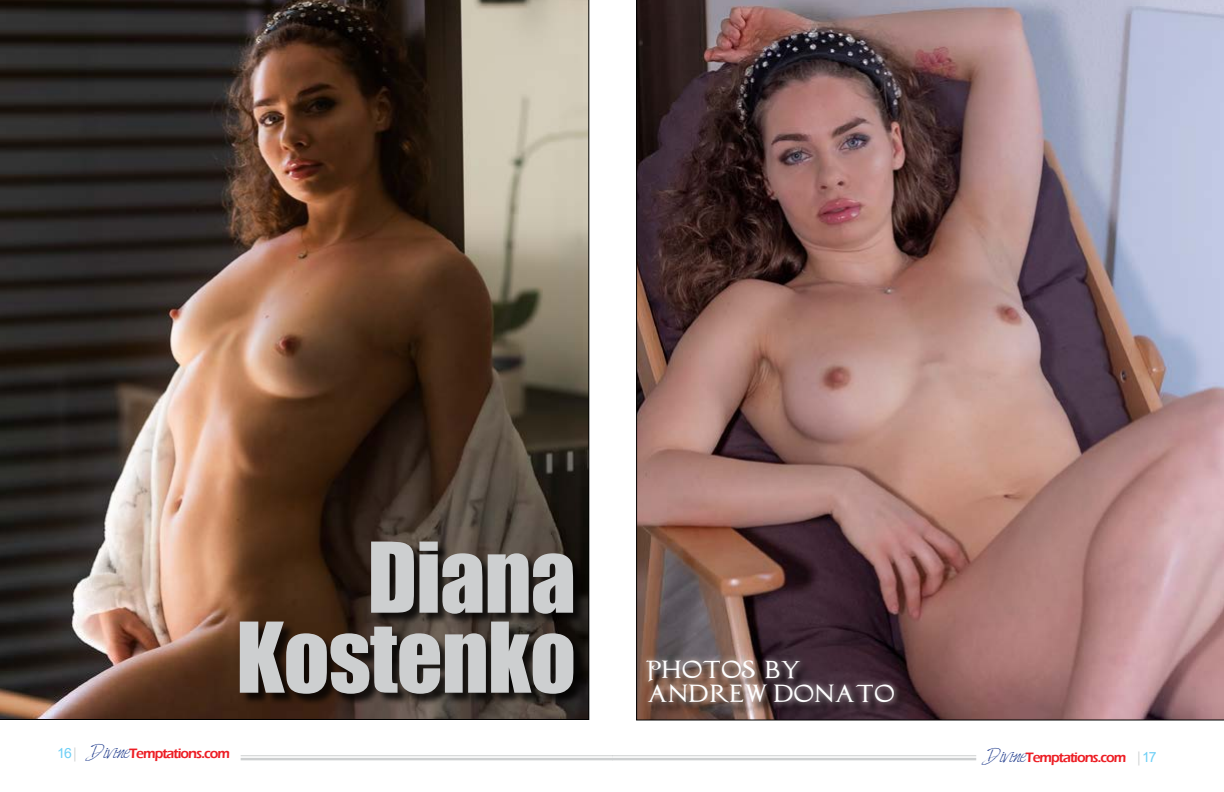
<style>
.page{position:relative;width:1224px;height:792px;background:#fff}
.page>*{position:absolute;margin:0;border:0;box-sizing:border-box;transform-origin:0 0}
.t1{font:90px/80px "Impact";letter-spacing:-.01em;color:#cdcfd0;text-align:right}
.t2{font:21.8px/24px "Princes SANDTHEFROG";letter-spacing:-.03em;color:#fff;scale:1.1 1}
.t3{font:600 14px "Eras ITC";letter-spacing:-.07em;color:#ed1d24}
.s1{font-family:"Arial";font-weight:400;color:#6dcff6}
.s2{font-family:"Minion Pro";font-weight:400;color:#cdcfd0}
.s3{font-family:"Harabara Hand";font-weight:400;font-size:16px;color:#25408f}
</style>
<div class="page">
<hr style="left:241px;top:755px;width:372px;height:1px;background:#cdcfd0">
<hr style="left:241px;top:758px;width:372px;height:2px;background:#cdcfd0">
<hr style="left:612px;top:755px;width:364px;height:1px;background:#cdcfd0">
<hr style="left:612px;top:758px;width:364px;height:2px;background:#cdcfd0">
<img style="left:0;top:0;width:589px;height:720px">
<div style="left:241px;top:543px;width:345px;height:162px;background:#000;opacity:.75"></div>
<img style="left:636px;top:0;width:588px;height:720px">
<div style="left:648px;top:661px;width:258px;height:54px;background:#000;opacity:.75"></div>
<div style="left:640px;top:653px;width:260px;height:56px;background:#fff;opacity:.75"></div>
<h1 class="t1" style="left:236px;top:535px;width:341px">Diana<br>Kostenko</h1>
<h2 class="t2" style="left:647px;top:659px;width:227px">PHOTOS BY<br>ANDREW DONATO</h2>
<p class="t3" style="left:57px;top:746px;width:174px"><span class="s1">16</span> <span class="s2">|</span> <span class="s3">Divine</span>Temptations.com</p>
<p class="t3" style="left:988px;top:749px;width:171px"><span class="s3">Divine</span>Temptations.com <span class="s2">|</span> <span class="s1">17</span></p>
</div>
